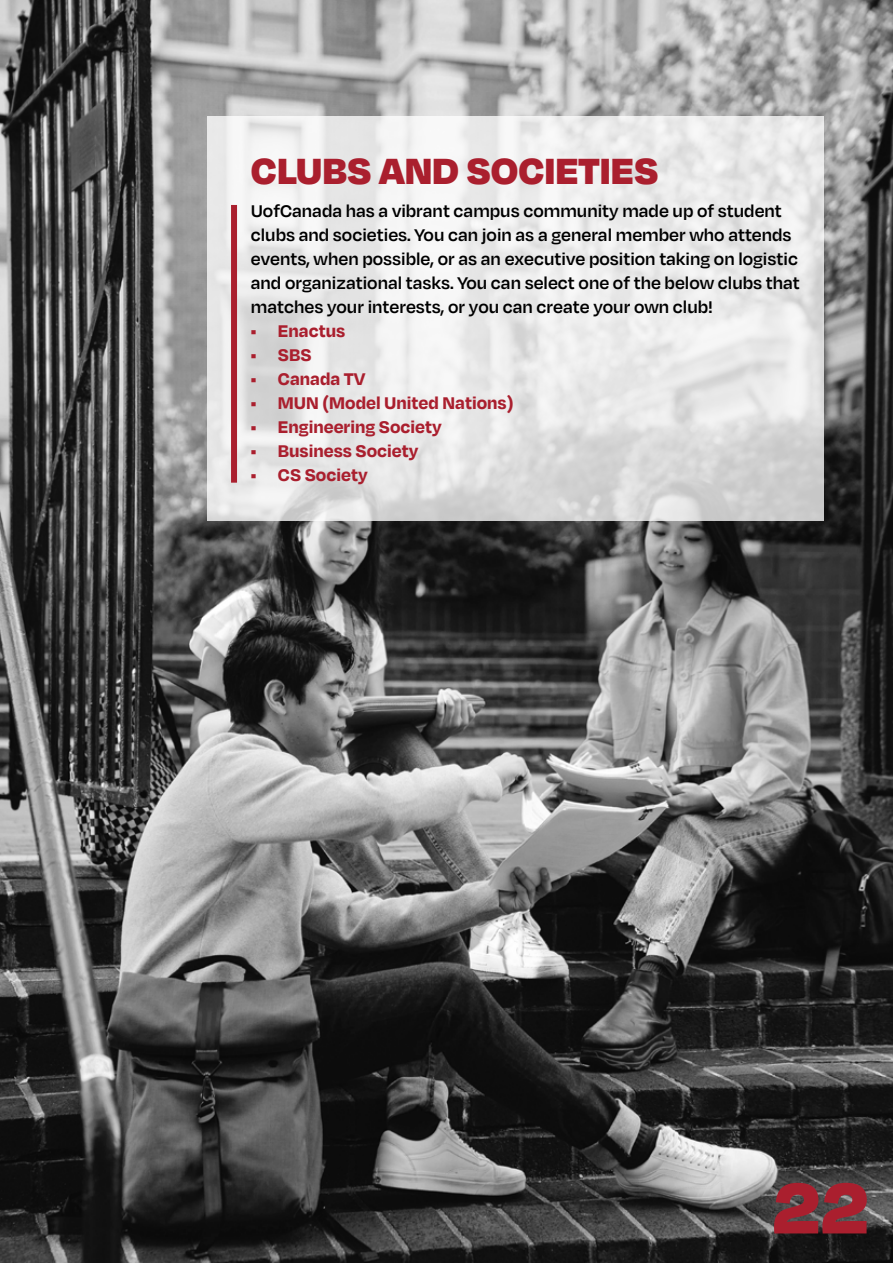
<style>
.page{position:relative;width:893px;height:1263px;background:#fff}
.page>*{position:absolute;margin:0;border:0;box-sizing:border-box;transform-origin:0 0}
.t1{font:900 82.5px "Degular";color:#aa1f2e}
.t2{font:900 42px "Degular";color:#aa1f2e}
.t3{font:600 19.5px/24px "Degular";color:#000}
.t4{font:700 19.5px "Degular";color:#aa1f2e}
</style>
<div class="page">
<img style="left:1px;top:0;width:892px;height:1263px">
<svg style="left:207px;top:116px;width:617px;height:405px;fill:#e9e9e9"></svg>
<div style="left:231px;top:205px;width:6px;height:278px;background:#aa1f2e"></div>
<h2 class="t2" style="left:251px;top:143px;width:409px">CLUBS AND SOCIETIES</h2>
<p class="t3" style="left:251px;top:198px;width:550px">UofCanada has a vibrant campus community made up of student clubs and societies. You can join as a general member who attends events, when possible, or as an executive position taking on logistic and organizational tasks. You can select one of the below clubs that matches your interests, or you can create your own club!</p>
<p class="t4" style="left:251px;top:319px;width:96px">• Enactus</p>
<p class="t4" style="left:251px;top:343px;width:62px">• SBS</p>
<p class="t4" style="left:251px;top:367px;width:116px">• Canada TV</p>
<p class="t4" style="left:251px;top:391px;width:264px">• MUN (Model United Nations)</p>
<p class="t4" style="left:251px;top:415px;width:192px">• Engineering Society</p>
<p class="t4" style="left:251px;top:439px;width:169px">• Business Society</p>
<p class="t4" style="left:251px;top:463px;width:118px">• CS Society</p>
<h1 class="t1" style="left:773px;top:1153px;width:98px">22</h1>
</div>
